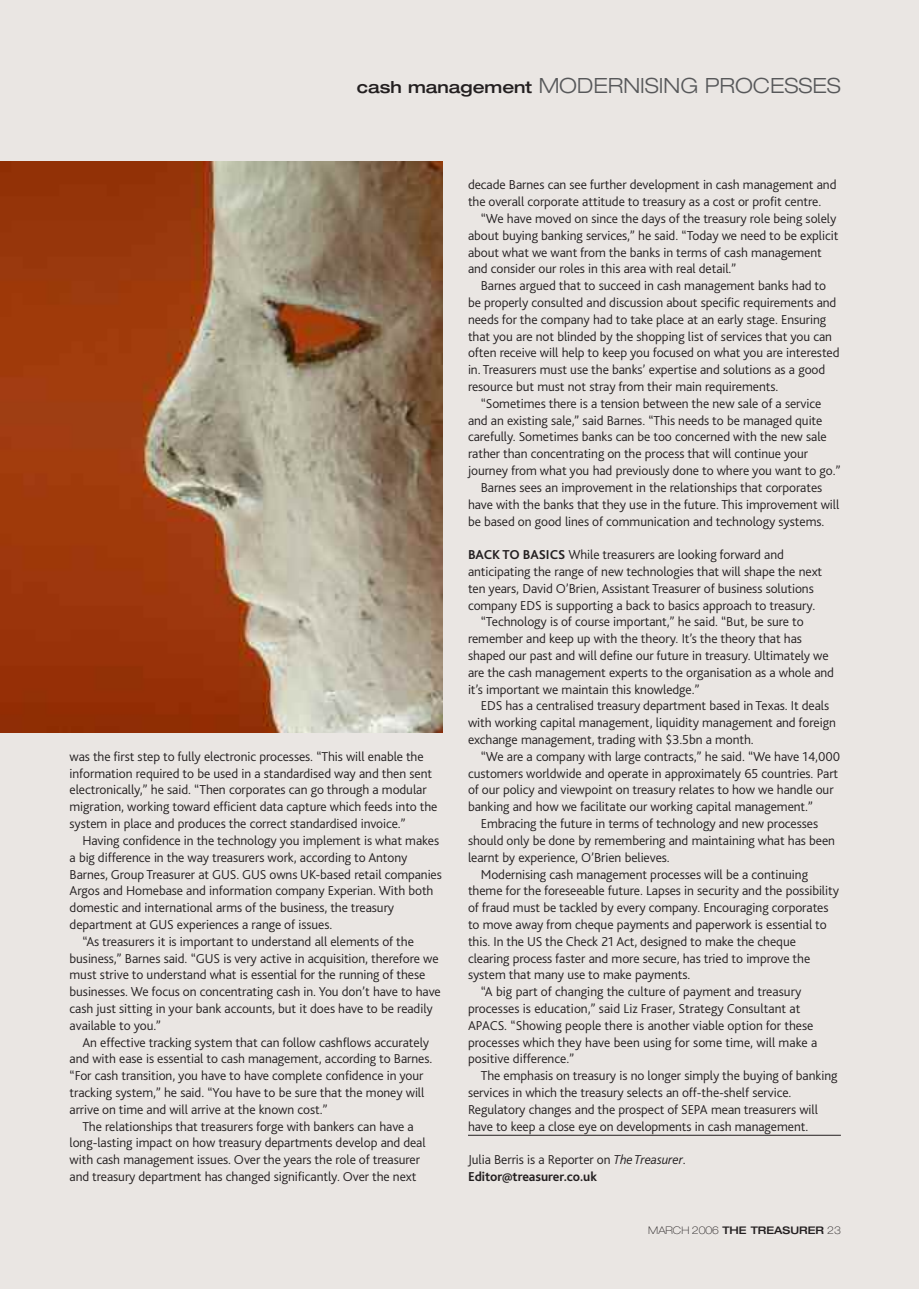
<style>
.page{position:relative;width:919px;height:1289px;background:#fff}
.page>*{position:absolute;margin:0;border:0;box-sizing:border-box;transform-origin:0 0}
.t1{font:300 expanded 21px "Helvetica Neue";color:#57585a}
.t2{font:300 13.5px/16.8px "Bliss 2";letter-spacing:-.005em;color:#231f20}
.t3{font:500 expanded 10.5px "Helvetica Neue";color:#231f20}
.s1{font-weight:500;font-size:16.5px;color:#231f20}
.s2{font-weight:700}
.s3{font-style:italic}
.s4{font-weight:100}
</style>
<div class="page">
<div style="left:13px;top:0;width:905px;height:1288px;background:#eae6e3"></div>
<hr style="left:468px;top:1134px;width:372px;height:1px;background:#231f20">
<div style="left:0;top:0;width:13px;height:1288px;background:#eae6e3"></div>
<img style="left:0;top:162px;width:442px;height:570px">
<h1 class="t1" style="left:357px;top:78px;width:485px"><span class="s1">cash management</span> MODERNISING PROCESSES</h1>
<p class="t2" style="left:70px;top:749px;width:369px">was the first step to fully electronic processes. “This will enable the information required to be used in a standardised way and then sent electronically,” he said. “Then corporates can go through a modular migration, working toward efficient data capture which feeds into the system in place and produces the correct standardised invoice.”</p>
<p class="t2" style="left:82px;top:833px;width:358px">Having confidence in the technology you implement is what makes</p>
<p class="t2" style="left:70px;top:850px;width:339px">a big difference in the way treasurers work, according to Antony</p>
<p class="t2" style="left:70px;top:866px;width:374px">Barnes, Group Treasurer at GUS. GUS owns UK-based retail companies</p>
<p class="t2" style="left:70px;top:883px;width:365px">Argos and Homebase and information company Experian. With both</p>
<p class="t2" style="left:70px;top:900px;width:326px">domestic and international arms of the business, the treasury</p>
<p class="t2" style="left:70px;top:917px;width:264px">department at GUS experiences a range of issues.</p>
<p class="t2" style="left:82px;top:934px;width:333px">“As treasurers it is important to understand all elements of the</p>
<p class="t2" style="left:70px;top:950px;width:370px">business,” Barnes said. “GUS is very active in acquisition, therefore we</p>
<p class="t2" style="left:70px;top:967px;width:357px">must strive to understand what is essential for the running of these</p>
<p class="t2" style="left:70px;top:984px;width:373px">businesses. We focus on concentrating cash in. You don’t have to have</p>
<p class="t2" style="left:70px;top:1001px;width:364px">cash just sitting in your bank accounts, but it does have to be readily</p>
<p class="t2" style="left:70px;top:1018px;width:93px">available to you.”</p>
<p class="t2" style="left:82px;top:1034px;width:348px">An effective tracking system that can follow cashflows accurately</p>
<p class="t2" style="left:70px;top:1051px;width:364px">and with ease is essential to cash management, according to Barnes.</p>
<p class="t2" style="left:70px;top:1068px;width:355px">“For cash transition, you have to have complete confidence in your</p>
<p class="t2" style="left:70px;top:1085px;width:356px">tracking system,” he said. “You have to be sure that the money will</p>
<p class="t2" style="left:70px;top:1102px;width:259px">arrive on time and will arrive at the known cost.”</p>
<p class="t2" style="left:82px;top:1118px;width:333px">The relationships that treasurers forge with bankers can have a</p>
<p class="t2" style="left:70px;top:1135px;width:357px">long-lasting impact on how treasury departments develop and deal</p>
<p class="t2" style="left:70px;top:1152px;width:352px">with cash management issues. Over the years the role of treasurer</p>
<p class="t2" style="left:70px;top:1169px;width:348px">and treasury department has changed significantly. Over the next</p>
<p class="t2" style="left:468px;top:178px;width:370px">decade Barnes can see further development in cash management and the overall corporate attitude to treasury as a cost or profit centre.</p>
<p class="t2" style="left:468px;top:211px;width:372px;text-indent:13px">“We have moved on since the days of the treasury role being solely about buying banking services,” he said. “Today we need to be explicit about what we want from the banks in terms of cash management and consider our roles in this area with real detail.”</p>
<p class="t2" style="left:468px;top:278px;width:373px;text-indent:13px">Barnes argued that to succeed in cash management banks had to be properly consulted and discussion about specific requirements and needs for the company had to take place at an early stage. Ensuring that you are not blinded by the shopping list of services that you can often receive will help to keep you focused on what you are interested in. Treasurers must use the banks’ expertise and solutions as a good resource but must not stray from their main requirements.</p>
<p class="t2" style="left:480px;top:396px;width:342px">“Sometimes there is a tension between the new sale of a service</p>
<p class="t2" style="left:468px;top:413px;width:356px">and an existing sale,” said Barnes. “This needs to be managed quite</p>
<p class="t2" style="left:468px;top:430px;width:360px">carefully. Sometimes banks can be too concerned with the new sale</p>
<p class="t2" style="left:468px;top:446px;width:341px">rather than concentrating on the process that will continue your</p>
<p class="t2" style="left:468px;top:463px;width:374px">journey from what you had previously done to where you want to go.”</p>
<p class="t2" style="left:480px;top:480px;width:343px">Barnes sees an improvement in the relationships that corporates</p>
<p class="t2" style="left:468px;top:497px;width:373px">have with the banks that they use in the future. This improvement will</p>
<p class="t2" style="left:468px;top:514px;width:358px">be based on good lines of communication and technology systems.</p>
<p class="t2" style="left:468px;top:547px;width:317px"><span class="s2">BACK TO BASICS</span> While treasurers are looking forward and</p>
<p class="t2" style="left:468px;top:564px;width:356px">anticipating the range of new technologies that will shape the next</p>
<p class="t2" style="left:468px;top:581px;width:347px">ten years, David O’Brien, Assistant Treasurer of business solutions</p>
<p class="t2" style="left:468px;top:598px;width:349px">company EDS is supporting a back to basics approach to treasury.</p>
<p class="t2" style="left:480px;top:614px;width:324px">“Technology is of course important,” he said. “But, be sure to</p>
<p class="t2" style="left:468px;top:631px;width:335px">remember and keep up with the theory. It’s the theory that has</p>
<p class="t2" style="left:468px;top:648px;width:362px">shaped our past and will define our future in treasury. Ultimately we</p>
<p class="t2" style="left:468px;top:665px;width:367px">are the cash management experts to the organisation as a whole and</p>
<p class="t2" style="left:468px;top:682px;width:233px">it’s important we maintain this knowledge.”</p>
<p class="t2" style="left:480px;top:698px;width:350px">EDS has a centralised treasury department based in Texas. It deals</p>
<p class="t2" style="left:468px;top:715px;width:369px">with working capital management, liquidity management and foreign</p>
<p class="t2" style="left:468px;top:732px;width:287px">exchange management, trading with $3.5bn a month.</p>
<p class="t2" style="left:480px;top:749px;width:361px">“We are a company with large contracts,” he said. “We have 14,000</p>
<p class="t2" style="left:468px;top:766px;width:372px">customers worldwide and operate in approximately 65 countries. Part</p>
<p class="t2" style="left:468px;top:782px;width:367px">of our policy and viewpoint on treasury relates to how we handle our</p>
<p class="t2" style="left:468px;top:799px;width:346px">banking and how we facilitate our working capital management.”</p>
<p class="t2" style="left:480px;top:816px;width:339px">Embracing the future in terms of technology and new processes</p>
<p class="t2" style="left:468px;top:833px;width:368px">should only be done by remembering and maintaining what has been</p>
<p class="t2" style="left:468px;top:850px;width:203px">learnt by experience, O’Brien believes.</p>
<p class="t2" style="left:480px;top:866px;width:329px">Modernising cash management processes will be a continuing</p>
<p class="t2" style="left:468px;top:883px;width:372px">theme for the foreseeable future. Lapses in security and the possibility</p>
<p class="t2" style="left:468px;top:900px;width:362px">of fraud must be tackled by every company. Encouraging corporates</p>
<p class="t2" style="left:468px;top:917px;width:360px">to move away from cheque payments and paperwork is essential to</p>
<p class="t2" style="left:468px;top:934px;width:329px">this. In the US the Check 21 Act, designed to make the cheque</p>
<p class="t2" style="left:468px;top:950px;width:344px">clearing process faster and more secure, has tried to improve the</p>
<p class="t2" style="left:468px;top:967px;width:224px">system that many use to make payments.</p>
<p class="t2" style="left:480px;top:984px;width:322px">“A big part of changing the culture of payment and treasury</p>
<p class="t2" style="left:468px;top:1001px;width:334px">processes is education,” said Liz Fraser, Strategy Consultant at</p>
<p class="t2" style="left:468px;top:1018px;width:347px">APACS. “Showing people there is another viable option for these</p>
<p class="t2" style="left:468px;top:1034px;width:351px">processes which they have been using for some time, will make a</p>
<p class="t2" style="left:468px;top:1051px;width:108px">positive difference.”</p>
<p class="t2" style="left:480px;top:1068px;width:358px">The emphasis on treasury is no longer simply the buying of banking</p>
<p class="t2" style="left:468px;top:1085px;width:325px">services in which the treasury selects an off-the-shelf service.</p>
<p class="t2" style="left:468px;top:1102px;width:351px">Regulatory changes and the prospect of SEPA mean treasurers will</p>
<p class="t2" style="left:468px;top:1118px;width:342px">have to keep a close eye on developments in cash management.</p>
<p class="t2" style="left:468px;top:1152px;width:219px">Julia Berris is a Reporter on <span class="s3">The Treasurer</span>.<br><span class="s2">Editor@treasurer.co.uk</span></p>
<p class="t3" style="left:648px;top:1226px;width:194px"><span class="s4">MARCH 2006</span> THE TREASURER <span class="s4">23</span></p>
</div>
